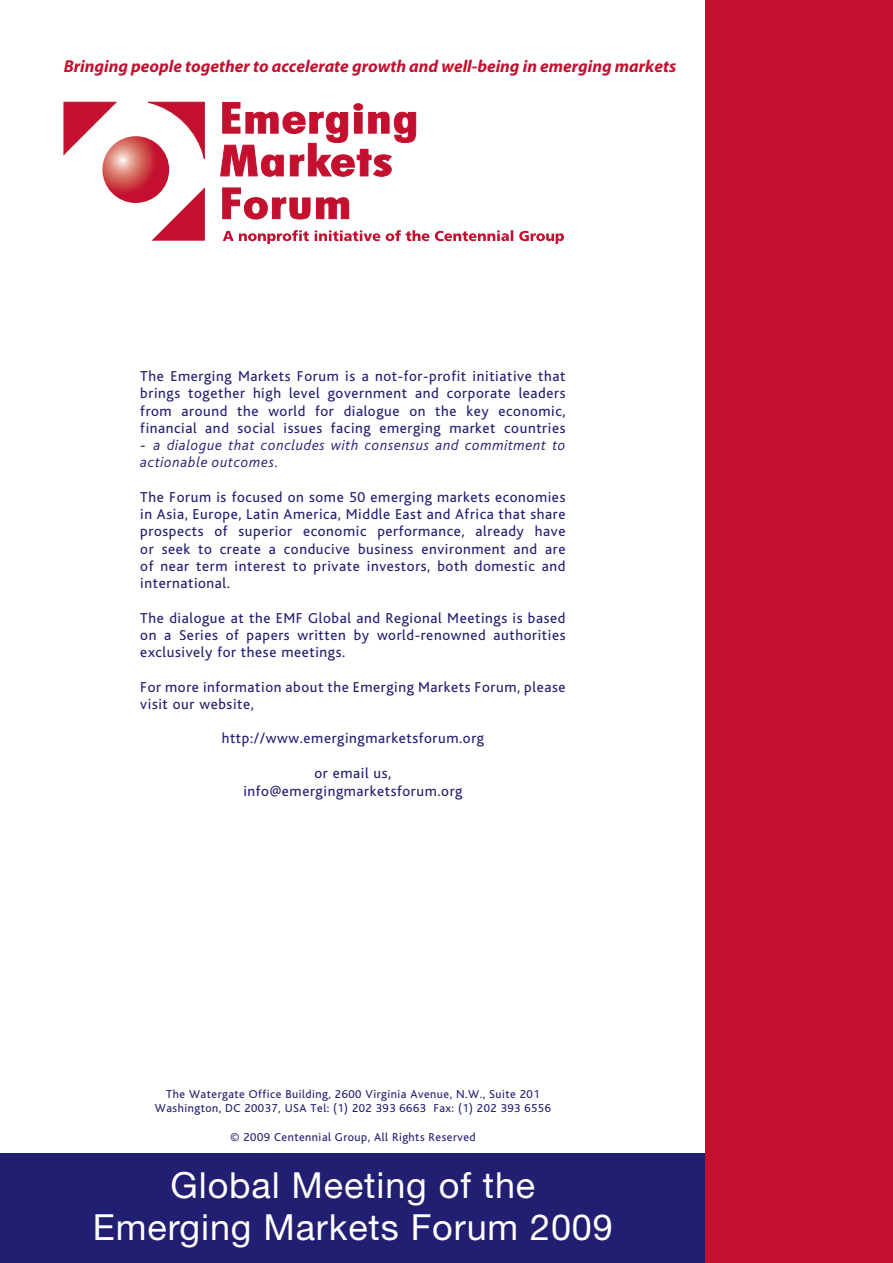
<style>
.page{position:relative;width:893px;height:1263px;background:#fff}
.page>*{position:absolute;margin:0;border:0;box-sizing:border-box;transform-origin:0 0}
.t1{font:36px "Helvetica Neue LT Std";letter-spacing:.025em;color:#fff}
.t2{font:italic 700 17.25px "Myriad Pro";color:#c3102f}
.t3{font:15px/17.2px "Bliss";letter-spacing:.04em;color:#221e72;text-align:justify}
.t4{font:italic 15px/17.2px "Bliss";letter-spacing:.04em;color:#221e72}
.t5{font:12px "Bliss";letter-spacing:.04em;color:#221e72}
.s1{font-style:normal}
</style>
<div class="page">
<div style="left:0;top:1153px;width:893px;height:110px;background:#221e72"></div>
<div style="left:706px;top:0;width:187px;height:1263px;background:#c3102f"></div>
<svg style="left:102px;top:136px;width:67px;height:67px;background:#d25258"></svg>
<svg style="left:148px;top:102px;width:57px;height:60px"></svg>
<svg style="left:63px;top:102px;width:54px;height:53px"></svg>
<svg style="left:152px;top:188px;width:53px;height:53px"></svg>
<svg style="left:220px;top:102px;width:196px;height:75px"></svg>
<svg style="left:222px;top:188px;width:88px;height:31px"></svg>
<svg style="left:316px;top:197px;width:33px;height:22px"></svg>
<svg style="left:223px;top:230px;width:341px;height:14px"></svg>
<p class="t2" style="left:64px;top:55px;width:614px">Bringing people together to accelerate growth and well-being in emerging markets</p>
<p class="t3" style="left:140px;top:368px;width:427px">The Emerging Markets Forum is a not-for-profit initiative that brings together high level government and corporate leaders from around the world for dialogue on the key economic, financial and social issues facing emerging market countries</p>
<p class="t4" style="left:140px;top:437px;width:427px"><span class="s1">-</span> a dialogue that concludes with consensus and commitment to actionable outcomes.</p>
<p class="t3" style="left:140px;top:489px;width:427px">The Forum is focused on some 50 emerging markets economies in Asia, Europe, Latin America, Middle East and Africa that share prospects of superior economic performance, already have or seek to create a conducive business environment and are of near term interest to private investors, both domestic and international.</p>
<p class="t3" style="left:140px;top:609px;width:427px">The dialogue at the EMF Global and Regional Meetings is based on a Series of papers written by world-renowned authorities exclusively for these meetings.</p>
<p class="t3" style="left:140px;top:678px;width:427px">For more information about the Emerging Markets Forum, please visit our website,</p>
<p class="t3" style="left:222px;top:730px;width:264px">http://www.emergingmarketsforum.org</p>
<p class="t3" style="left:314px;top:765px;width:78px">or email us,</p>
<p class="t3" style="left:243px;top:783px;width:221px">info@emergingmarketsforum.org</p>
<p class="t5" style="left:166px;top:1087px;width:375px">The Watergate Office Building, 2600 Virginia Avenue, N.W., Suite 201</p>
<p class="t5" style="left:155px;top:1102px;width:398px">Washington, DC 20037, USA Tel: (1) 202 393 6663 Fax: (1) 202 393 6556</p>
<p class="t5" style="left:230px;top:1130px;width:247px">© 2009 Centennial Group, All Rights Reserved</p>
<p class="t1" style="left:171px;top:1164px;width:366px">Global Meeting of the</p>
<p class="t1" style="left:93px;top:1206px;width:521px">Emerging Markets Forum 2009</p>
</div>
